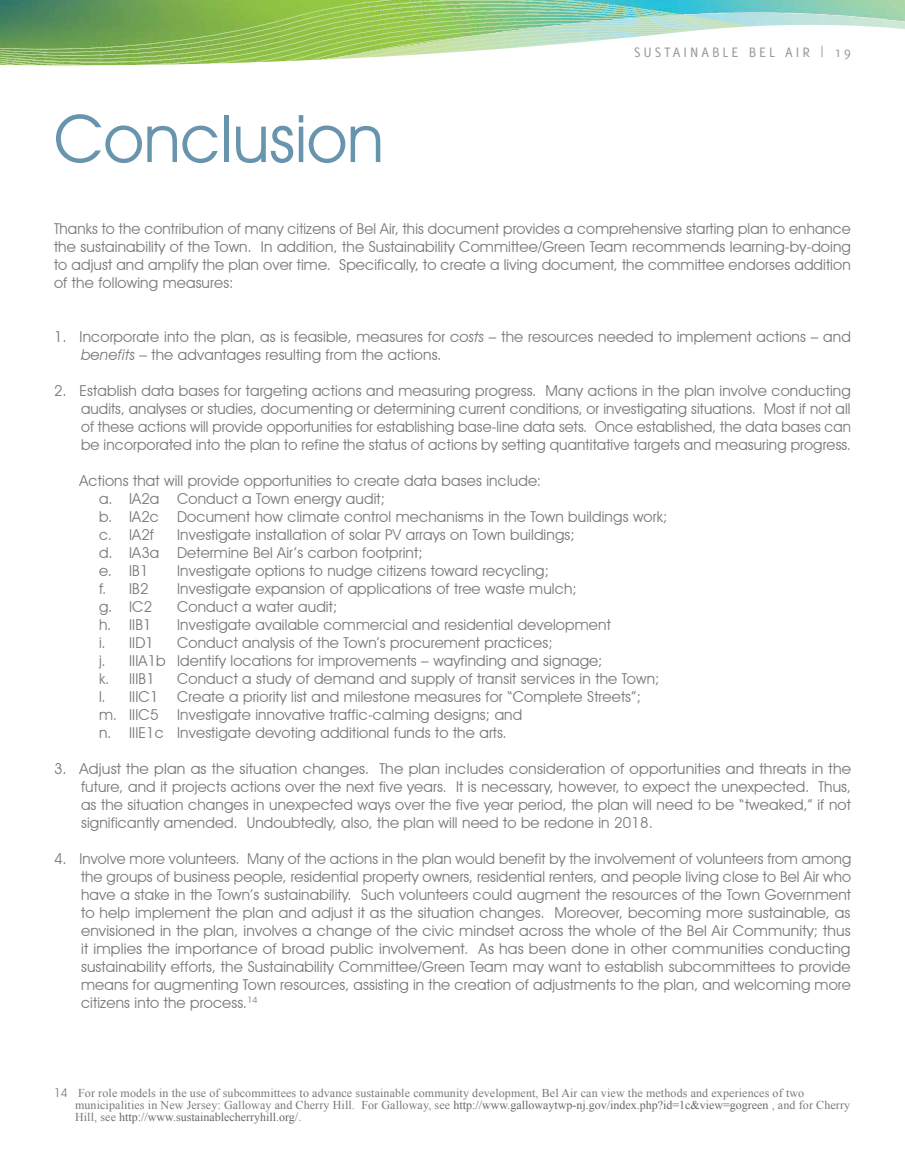
<style>
.page{position:relative;width:905px;height:1175px;background:#fff}
.page>*{position:absolute;margin:0;border:0;box-sizing:border-box;transform-origin:0 0}
.t1{font:66px "Avant Garde IT Cby BT";color:#6894ad}
.t2{font:15px/18px "Avant Garde IT Cby BT";letter-spacing:.01em;color:#77787b}
.t3{font:15px "Delicious";letter-spacing:.2em;color:#999b9c}
.t4{font:12px/12px "Times New Roman";letter-spacing:.01em;color:#77787b}
.s1{font-style:italic}
.s2{font-family:"Avant Garde IT Cby BT"}
.s3{color:#666}
</style>
<div class="page">
<svg style="left:0;top:0;width:904px;height:66px"></svg>
<h1 class="t1" style="left:54px;top:98px;width:331px">Conclusion</h1>
<p class="t3" style="left:634px;top:44px;width:218px">SUSTAINABLE B EL AIR | 19</p>
<p class="t2" style="left:54px;top:220px;width:798px;text-align:justify">Thanks to the contribution of many citizens of Bel Air, this document provides a comprehensive starting plan to enhance the sustainability of the Town. In addition, the Sustainability Committee/Green Team recommends learning-by-doing to adjust and amplify the plan over time. Specifically, to create a living document, the committee endorses addition of the following measures:</p>
<p class="t2" style="left:81px;top:328px;width:771px;text-indent:-27px">1. Incorporate into the plan, as is feasible, measures for <span class="s1">costs</span> – the resources needed to implement actions – and <span class="s1">benefits</span> – the advantages resulting from the actions.</p>
<p class="t2" style="left:81px;top:382px;width:771px;text-align:justify;text-indent:-27px">2. Establish data bases for targeting actions and measuring progress. Many actions in the plan involve conducting audits, analyses or studies, documenting or determining current conditions, or investigating situations. Most if not all of these actions will provide opportunities for establishing base-line data sets. Once established, the data bases can be incorporated into the plan to refine the status of actions by setting quantitative targets and measuring progress.</p>
<p class="t2" style="left:99px;top:472px;width:570px;text-indent:-20px">Actions that will provide opportunities to create data bases include:<br>a. IA2a Conduct a Town energy audit;<br>b. IA2c Document how climate control mechanisms in the Town buildings work; c. IA2f</p>
<p class="t2" style="left:99px;top:526px;width:477px;text-indent:78px">Investigate installation of solar PV arrays on Town buildings; d. IA3a Determine Bel Air’s carbon footprint;<br>e. IB1</p>
<p class="t2" style="left:177px;top:562px;width:373px">Investigate options to nudge citizens toward recycling;</p>
<p class="t2" style="left:99px;top:580px;width:51px">f. IB2</p>
<p class="t2" style="left:177px;top:580px;width:401px">Investigate expansion of applications of tree waste mulch;</p>
<p class="t2" style="left:99px;top:598px;width:55px">g. IC2</p>
<p class="t2" style="left:177px;top:598px;width:162px">Conduct a water audit;</p>
<p class="t2" style="left:99px;top:616px;width:54px">h. IIB1</p>
<p class="t2" style="left:177px;top:616px;width:435px">Investigate available commercial and residential development</p>
<p class="t2" style="left:99px;top:634px;width:56px">i. IID1</p>
<p class="t2" style="left:99px;top:634px;width:505px;text-indent:78px">Conduct analysis of the Town’s procurement practices;<br>j. IIIA1b Identify locations for improvements – wayfinding and signage; k. IIIB1</p>
<p class="t2" style="left:99px;top:670px;width:562px;text-indent:78px">Conduct a study of demand and supply of transit services in the Town; l. IIIC1 Create a priority list and milestone measures for “Complete Streets”; m. IIIC5 Investigate innovative traffic-calming designs; and<br>n. IIIE1c Investigate devoting additional funds to the arts.</p>
<p class="t2" style="left:81px;top:760px;width:771px;text-align:justify;text-indent:-27px">3. Adjust the plan as the situation changes. The plan includes consideration of opportunities and threats in the future, and it projects actions over the next five years. It is necessary, however, to expect the unexpected. Thus, as the situation changes in unexpected ways over the five year period, the plan will need to be “tweaked,” if not significantly amended. Undoubtedly, also, the plan will need to be redone in 2018.</p>
<p class="t2" style="left:81px;top:850px;width:771px;text-align:justify;text-indent:-27px">4. Involve more volunteers. Many of the actions in the plan would benefit by the involvement of volunteers from among the groups of business people, residential property owners, residential renters, and people living close to Bel Air who have a stake in the Town’s sustainability. Such volunteers could augment the resources of the Town Government to help implement the plan and adjust it as the situation changes. Moreover, becoming more sustainable, as envisioned in the plan, involves a change of the civic mindset across the whole of the Bel Air Community; thus it implies the importance of broad public involvement. As has been done in other communities conducting sustainability efforts, the Sustainability Committee/Green Team may want to establish subcommittees to provide means for augmenting Town resources, assisting in the creation of adjustments to the plan, and welcoming more citizens into the process.<sup>14</sup></p>
<p class="t4" style="left:75px;top:1086px;width:776px;text-indent:-21px"><span class="s2">14</span> For role models in the use of subcommittees to advance sustainable community development, Bel Air can view the methods and experiences of two municipalities in New Jersey: Galloway and Cherry Hill. For Galloway, see <span class="s3">http://www.gallowaytwp-nj.gov/index.php?id=1c&amp;view=gogreen</span> , and for Cherry<br>Hill, see <span class="s3">http://www.sustainablecherryhill.org/</span>.</p>
</div>
